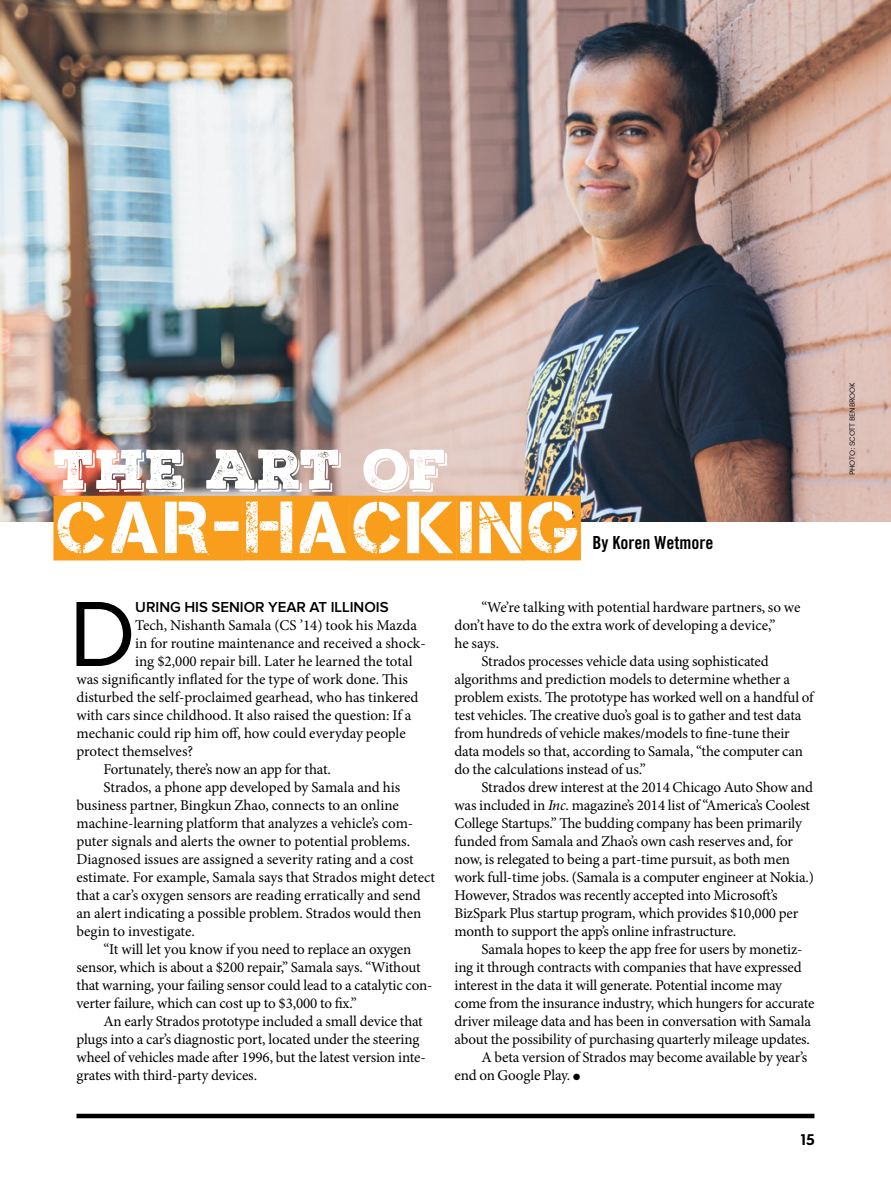
<style>
.page{position:relative;width:891px;height:1188px;background:#fff}
.page>*{position:absolute;margin:0;border:0;box-sizing:border-box;transform-origin:0 0}
.t1{font:96px "Proxima Nova";color:#000}
.t2{font:73.5px "Captureit 2";color:#f99d1c}
.t3{font:54px "Nexa Rust Slab Black Shadow 01";color:#fff}
.t4{font:18px "Trade Gothic Bold Cond Twenty";color:#000}
.t5{font:15px "Minion Pro";letter-spacing:-.01em;color:#000}
.t6{font:600 15px "Proxima Nova";color:#000}
.t7{font:700 15px "Wes FY";color:#000}
.t8{font:7.5px "Neuzeit Office";letter-spacing:-.02em;color:#000}
.s1{font-style:italic}
</style>
<div class="page">
<hr style="left:76px;top:1114px;width:738px;height:4px;background:#000">
<img style="left:0;top:0;width:891px;height:522px">
<div style="left:54px;top:500px;width:518px;height:60px;background:#fff"></div>
<h3 class="t3" style="left:54px;top:433px;width:396px">THE ART OF</h3>
<h2 class="t2" style="left:54px;top:495px;width:528px">CAR-HACKING</h2>
<p class="t4" style="left:592px;top:531px;width:122px">By Koren Wetmore</p>
<h1 class="t1" style="left:69px;top:590px;width:69px">D</h1>
<p class="t6" style="left:135px;top:600px;width:255px">URING HIS SENIOR YEAR AT ILLINOIS</p>
<p class="t5" style="left:135px;top:615px;width:283px">Tech, Nishanth Samala (CS ’14) took his Mazda</p>
<p class="t5" style="left:135px;top:633px;width:292px">in for routine maintenance and received a shock-</p>
<p class="t5" style="left:135px;top:651px;width:279px">ing $2,000 repair bill. Later he learned the total</p>
<p class="t5" style="left:76px;top:669px;width:333px">was significantly inflated for the type of work done. This</p>
<p class="t5" style="left:76px;top:687px;width:344px">disturbed the self-proclaimed gearhead, who has tinkered</p>
<p class="t5" style="left:76px;top:705px;width:336px">with cars since childhood. It also raised the question: If a</p>
<p class="t5" style="left:76px;top:723px;width:331px">mechanic could rip him off, how could everyday people</p>
<p class="t5" style="left:76px;top:741px;width:118px">protect themselves?</p>
<p class="t5" style="left:103px;top:759px;width:229px">Fortunately, there’s now an app for that.</p>
<p class="t5" style="left:103px;top:777px;width:298px">Strados, a phone app developed by Samala and his</p>
<p class="t5" style="left:76px;top:795px;width:324px">business partner, Bingkun Zhao, connects to an online</p>
<p class="t5" style="left:76px;top:813px;width:338px">machine-learning platform that analyzes a vehicle’s com-</p>
<p class="t5" style="left:76px;top:831px;width:335px">puter signals and alerts the owner to potential problems.</p>
<p class="t5" style="left:76px;top:849px;width:339px">Diagnosed issues are assigned a severity rating and a cost</p>
<p class="t5" style="left:76px;top:867px;width:360px">estimate. For example, Samala says that Strados might detect</p>
<p class="t5" style="left:76px;top:885px;width:346px">that a car’s oxygen sensors are reading erratically and send</p>
<p class="t5" style="left:76px;top:903px;width:346px">an alert indicating a possible problem. Strados would then</p>
<p class="t5" style="left:76px;top:921px;width:120px">begin to investigate.</p>
<p class="t5" style="left:103px;top:939px;width:309px">“It will let you know if you need to replace an oxygen</p>
<p class="t5" style="left:76px;top:957px;width:346px">sensor, which is about a $200 repair,” Samala says. “Without</p>
<p class="t5" style="left:76px;top:975px;width:357px">that warning, your failing sensor could lead to a catalytic con-</p>
<p class="t5" style="left:76px;top:993px;width:282px">verter failure, which can cost up to $3,000 to fix.”</p>
<p class="t5" style="left:103px;top:1011px;width:321px">An early Strados prototype included a small device that</p>
<p class="t5" style="left:76px;top:1029px;width:344px">plugs into a car’s diagnostic port, located under the steering</p>
<p class="t5" style="left:76px;top:1047px;width:351px">wheel of vehicles made after 1996, but the latest version inte-</p>
<p class="t5" style="left:76px;top:1065px;width:182px">grates with third-party devices.</p>
<p class="t5" style="left:481px;top:597px;width:320px">“We’re talking with potential hardware partners, so we</p>
<p class="t5" style="left:454px;top:615px;width:322px">don’t have to do the extra work of developing a device,”</p>
<p class="t5" style="left:454px;top:633px;width:46px">he says.</p>
<p class="t5" style="left:481px;top:651px;width:289px">Strados processes vehicle data using sophisticated</p>
<p class="t5" style="left:454px;top:669px;width:337px">algorithms and prediction models to determine whether a</p>
<p class="t5" style="left:454px;top:687px;width:362px">problem exists. The prototype has worked well on a handful of</p>
<p class="t5" style="left:454px;top:705px;width:349px">test vehicles. The creative duo’s goal is to gather and test data</p>
<p class="t5" style="left:454px;top:723px;width:337px">from hundreds of vehicle makes/models to fine-tune their</p>
<p class="t5" style="left:454px;top:741px;width:350px">data models so that, according to Samala, “the computer can</p>
<p class="t5" style="left:454px;top:759px;width:193px">do the calculations instead of us.”</p>
<p class="t5" style="left:481px;top:777px;width:333px">Strados drew interest at the 2014 Chicago Auto Show and</p>
<p class="t5" style="left:454px;top:795px;width:357px">was included in <span class="s1">Inc</span>. magazine’s 2014 list of “America’s Coolest</p>
<p class="t5" style="left:454px;top:813px;width:349px">College Startups.” The budding company has been primarily</p>
<p class="t5" style="left:454px;top:831px;width:340px">funded from Samala and Zhao’s own cash reserves and, for</p>
<p class="t5" style="left:454px;top:849px;width:337px">now, is relegated to being a part-time pursuit, as both men</p>
<p class="t5" style="left:454px;top:867px;width:361px">work full-time jobs. (Samala is a computer engineer at Nokia.)</p>
<p class="t5" style="left:454px;top:885px;width:325px">However, Strados was recently accepted into Microsoft’s</p>
<p class="t5" style="left:454px;top:903px;width:345px">BizSpark Plus startup program, which provides $10,000 per</p>
<p class="t5" style="left:454px;top:921px;width:283px">month to support the app’s online infrastructure.</p>
<p class="t5" style="left:481px;top:939px;width:323px">Samala hopes to keep the app free for users by monetiz-</p>
<p class="t5" style="left:454px;top:957px;width:349px">ing it through contracts with companies that have expressed</p>
<p class="t5" style="left:454px;top:975px;width:329px">interest in the data it will generate. Potential income may</p>
<p class="t5" style="left:454px;top:993px;width:361px">come from the insurance industry, which hungers for accurate</p>
<p class="t5" style="left:454px;top:1011px;width:358px">driver mileage data and has been in conversation with Samala</p>
<p class="t5" style="left:454px;top:1029px;width:357px">about the possibility of purchasing quarterly mileage updates.</p>
<p class="t5" style="left:481px;top:1047px;width:327px">A beta version of Strados may become available by year’s</p>
<p class="t5" style="left:454px;top:1065px;width:127px">end on Google Play. ●</p>
<p class="t7" style="left:801px;top:1130px;width:15px">15</p>
<p class="t8" style="left:848px;top:475px;width:94px;rotate:-90deg">PHOTO: SCOTT BENBROOK</p>
</div>
